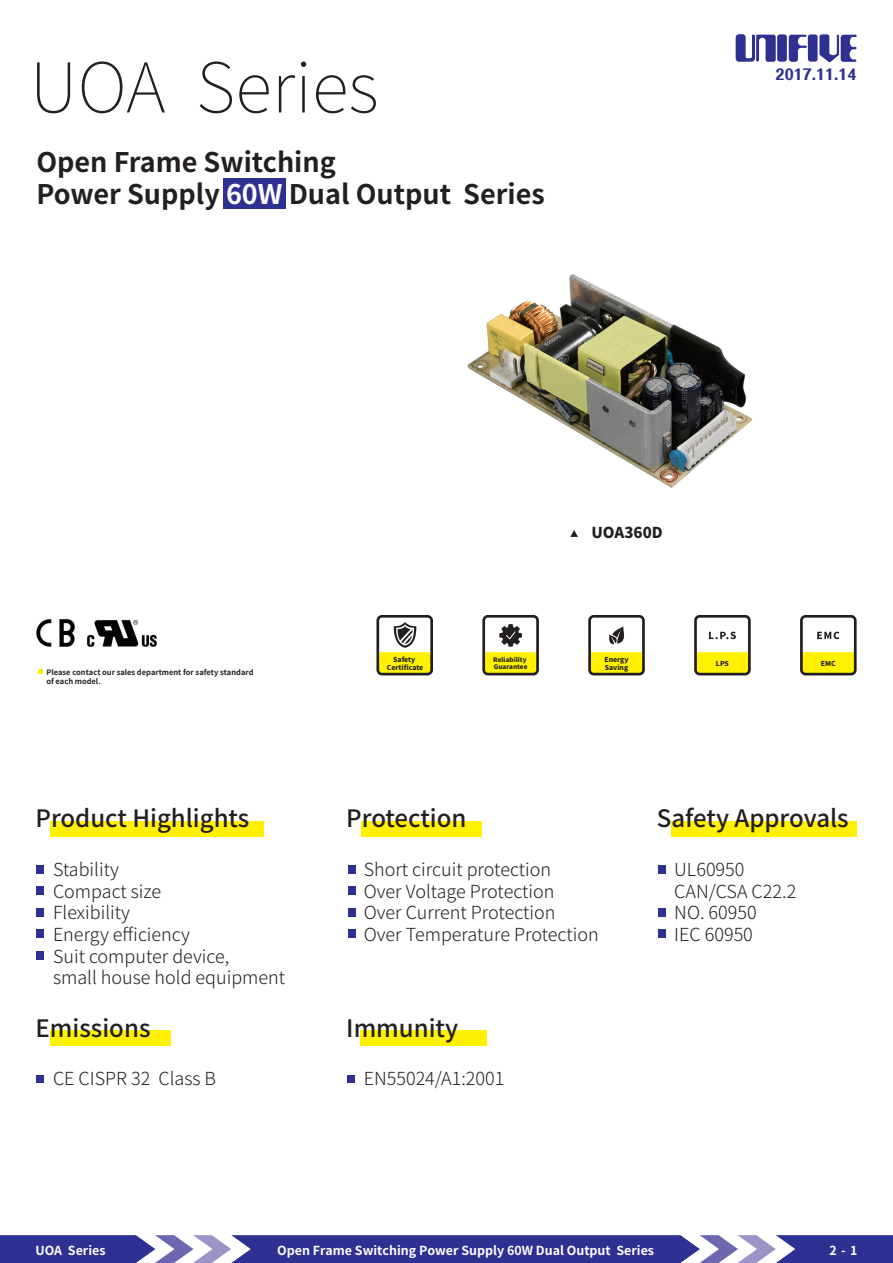
<style>
.page{position:relative;width:893px;height:1263px;background:#fff}
.page>*{position:absolute;margin:0;border:0;box-sizing:border-box;transform-origin:0 0}
.t1{font:100 69px "Noto Sans Hant";color:#231f20}
.t2{font:700 27px/32.4px "Noto Sans Hant";color:#231f20}
.t3{font:500 24px "Noto Sans Hant";color:#231f20}
.t4{font:300 18px/21.6px "Noto Sans Hant";color:#231f20}
.t5{font:800 15.9px "M Elle HK";color:#2e3092}
.t6{font:900 15px "Noto Sans Hant";color:#231f20}
.t7{font:700 12.45px "Noto Sans Hant";color:#fff}
.t8{font:700 7.5px/9px "Noto Sans Hant";color:#231f20}
.t9{font:900 6.75px/8.1px "Noto Sans Hant";color:#231f20;text-align:center}
.t10{font:900 6.3px/7.6px "Noto Sans Hant";color:#231f20}
.s1{color:#fff}
</style>
<div class="page">
<svg style="left:819px;top:34px;width:38px;height:28px"></svg>
<div style="left:808px;top:34px;width:10px;height:28px;background:#2e3092;border-radius:3px"></div>
<svg style="left:789px;top:35px;width:18px;height:27px"></svg>
<div style="left:777px;top:34px;width:10px;height:28px;background:#2e3092;border-radius:3px"></div>
<svg style="left:736px;top:34px;width:40px;height:28px"></svg>
<div style="left:50px;top:822px;width:214px;height:15px;background:#fff101"></div>
<div style="left:361px;top:822px;width:120px;height:15px;background:#fff101"></div>
<div style="left:671px;top:822px;width:186px;height:15px;background:#fff101"></div>
<div style="left:36px;top:865px;width:7px;height:8px;background:#2e3092"></div>
<div style="left:36px;top:887px;width:7px;height:8px;background:#2e3092"></div>
<div style="left:36px;top:908px;width:7px;height:8px;background:#2e3092"></div>
<div style="left:36px;top:930px;width:7px;height:8px;background:#2e3092"></div>
<div style="left:36px;top:951px;width:7px;height:8px;background:#2e3092"></div>
<div style="left:348px;top:865px;width:7px;height:8px;background:#2e3092"></div>
<div style="left:348px;top:887px;width:7px;height:8px;background:#2e3092"></div>
<div style="left:348px;top:930px;width:7px;height:8px;background:#2e3092"></div>
<div style="left:348px;top:908px;width:7px;height:8px;background:#2e3092"></div>
<div style="left:658px;top:865px;width:7px;height:8px;background:#2e3092"></div>
<div style="left:658px;top:930px;width:7px;height:8px;background:#2e3092"></div>
<div style="left:658px;top:908px;width:7px;height:8px;background:#2e3092"></div>
<div style="left:50px;top:1030px;width:120px;height:15px;background:#fff101"></div>
<div style="left:36px;top:1074px;width:7px;height:8px;background:#2e3092"></div>
<div style="left:361px;top:1030px;width:126px;height:15px;background:#fff101"></div>
<div style="left:348px;top:1074px;width:7px;height:8px;background:#2e3092"></div>
<svg style="left:570px;top:530px;width:8px;height:7px"></svg>
<div style="left:224px;top:179px;width:62px;height:30px;background:#2e3092"></div>
<img style="left:87px;top:619px;width:70px;height:28px">
<img style="left:467px;top:274px;width:285px;height:214px">
<svg style="left:0;top:1235px;width:893px;height:28px;background:#5152a4"></svg>
<img style="left:36px;top:619px;width:39px;height:28px">
<svg style="left:376px;top:615px;width:57px;height:60px"></svg>
<svg style="left:482px;top:615px;width:57px;height:60px"></svg>
<svg style="left:588px;top:615px;width:57px;height:60px"></svg>
<svg style="left:694px;top:615px;width:57px;height:60px"></svg>
<svg style="left:800px;top:615px;width:57px;height:60px"></svg>
<svg style="left:38px;top:669px;width:5px;height:5px"></svg>
<h1 class="t1" style="left:30px;top:48px;width:351px">UOA Series</h1>
<h2 class="t2" style="left:36px;top:146px;width:510px">Open Frame Switching<br>Power Supply <span class="s1">60W</span> Dual Output Series</h2>
<p class="t5" style="left:776px;top:63px;width:83px">2017.11.14</p>
<p class="t6" style="left:591px;top:524px;width:73px">UOA360D</p>
<p class="t8" style="left:46px;top:668px;width:209px">Please contact our sales department for safety standard of each model.</p>
<h3 class="t3" style="left:35px;top:804px;width:215px">Product Highlights</h3>
<p class="t4" style="left:53px;top:859px;width:234px">Stability<br>Compact size<br>Flexibility<br>Energy efficiency<br>Suit computer device,<br>small house hold equipment</p>
<h3 class="t3" style="left:35px;top:1015px;width:117px">Emissions</h3>
<p class="t4" style="left:53px;top:1068px;width:165px">CE CISPR 32 Class B</p>
<p class="t9" style="left:387px;top:655px;width:38px">Safety<br>Certificate</p>
<p class="t10" style="left:493px;top:656px;width:36px">Reliability<br>Guarantee</p>
<p class="t9" style="left:604px;top:655px;width:26px;text-align:left">Energy<br>Saving</p>
<p class="t9" style="left:716px;top:659px;width:14px">LPS</p>
<p class="t9" style="left:821px;top:659px;width:16px">EMC</p>
<h3 class="t3" style="left:346px;top:804px;width:122px">Protection</h3>
<p class="t4" style="left:364px;top:859px;width:236px">Short circuit protection<br>Over Voltage Protection<br>Over Current Protection<br>Over Temperature Protection</p>
<h3 class="t3" style="left:346px;top:1015px;width:113px">Immunity</h3>
<p class="t4" style="left:364px;top:1068px;width:142px">EN55024/A1:2001</p>
<h3 class="t3" style="left:657px;top:804px;width:193px">Safety Approvals</h3>
<p class="t4" style="left:674px;top:859px;width:124px">UL60950<br>CAN/CSA C22.2<br>NO. 60950<br>IEC 60950</p>
<p class="t7" style="left:35px;top:1243px;width:72px">UOA Series</p>
<p class="t7" style="left:277px;top:1243px;width:378px">Open Frame Switching Power Supply 60W Dual Output Series</p>
<p class="t7" style="left:829px;top:1243px;width:30px">2-1</p>
</div>
